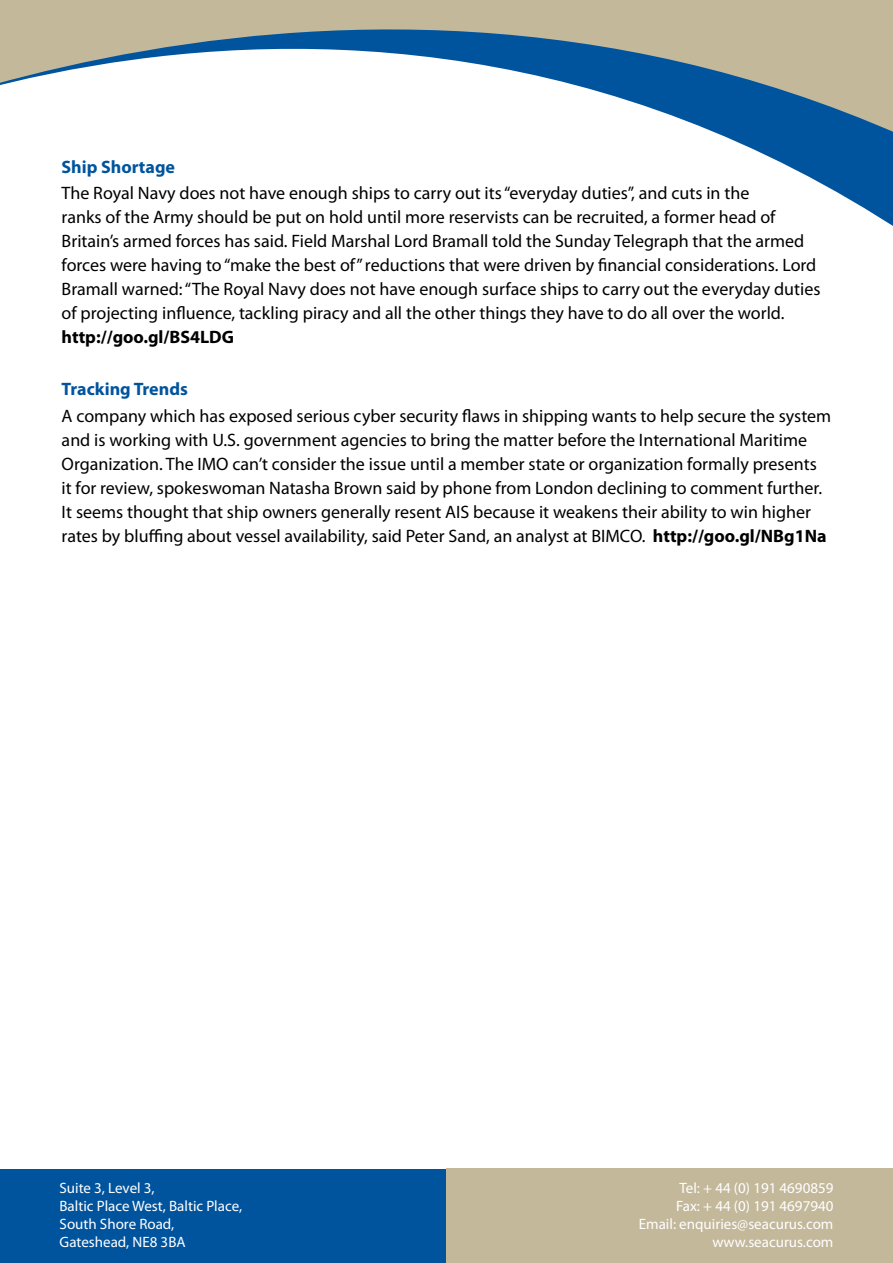
<style>
.page{position:relative;width:893px;height:1263px;background:#fff}
.page>*{position:absolute;margin:0;border:0;box-sizing:border-box;transform-origin:0 0}
.t1{font:18px/24px "Myriad Pro";color:#000}
.t2{font:700 18px "Myriad Pro";color:#00549e}
.t3{font:700 18px "Myriad Pro";color:#000}
.t4{font:15px/18px "Myriad Pro";color:#fff}
.s1{font-weight:700}
</style>
<div class="page">
<div style="left:0;top:1169px;width:446px;height:94px;background:#00549e"></div>
<div style="left:446px;top:1169px;width:447px;height:94px;background:#c4b89b"></div>
<svg style="left:0;top:0;width:893px;height:226px"></svg>
<p class="t2" style="left:62px;top:155px;width:115px">Ship Shortage</p>
<p class="t1" style="left:62px;top:181px;width:760px">The Royal Navy does not have enough ships to carry out its “everyday duties”, and cuts in the<br>ranks of the Army should be put on hold until more reservists can be recruited, a former head of Britain’s armed forces has said. Field Marshal Lord Bramall told the Sunday Telegraph that the armed forces were having to “make the best of” reductions that were driven by financial considerations. Lord Bramall warned: “The Royal Navy does not have enough surface ships to carry out the everyday duties of projecting influence, tackling piracy and all the other things they have to do all over the world.</p>
<p class="t3" style="left:62px;top:325px;width:174px">http://goo.gl/BS4LDG</p>
<p class="t2" style="left:62px;top:378px;width:128px">Tracking Trends</p>
<p class="t1" style="left:62px;top:403px;width:771px">A company which has exposed serious cyber security flaws in shipping wants to help secure the system and is working with U.S. government agencies to bring the matter before the International Maritime Organization. The IMO can’t consider the issue until a member state or organization formally presents it for review, spokeswoman Natasha Brown said by phone from London declining to comment further.<br>It seems thought that ship owners generally resent AIS because it weakens their ability to win higher rates by bluffing about vessel availability, said Peter Sand, an analyst at BIMCO. <span class="s1">http://goo.gl/NBg1Na</span></p>
<p class="t4" style="left:60px;top:1179px;width:184px">Suite 3, Level 3,<br>Baltic Place West, Baltic Place,<br>South Shore Road,<br>Gateshead, NE8 3BA</p>
<p class="t4" style="left:639px;top:1179px;width:196px;text-align:right">Tel: + 44 (0) 191 4690859<br>Fax: + 44 (0) 191 4697940<br>Email: enquiries@seacurus.com www.seacurus.com</p>
</div>
